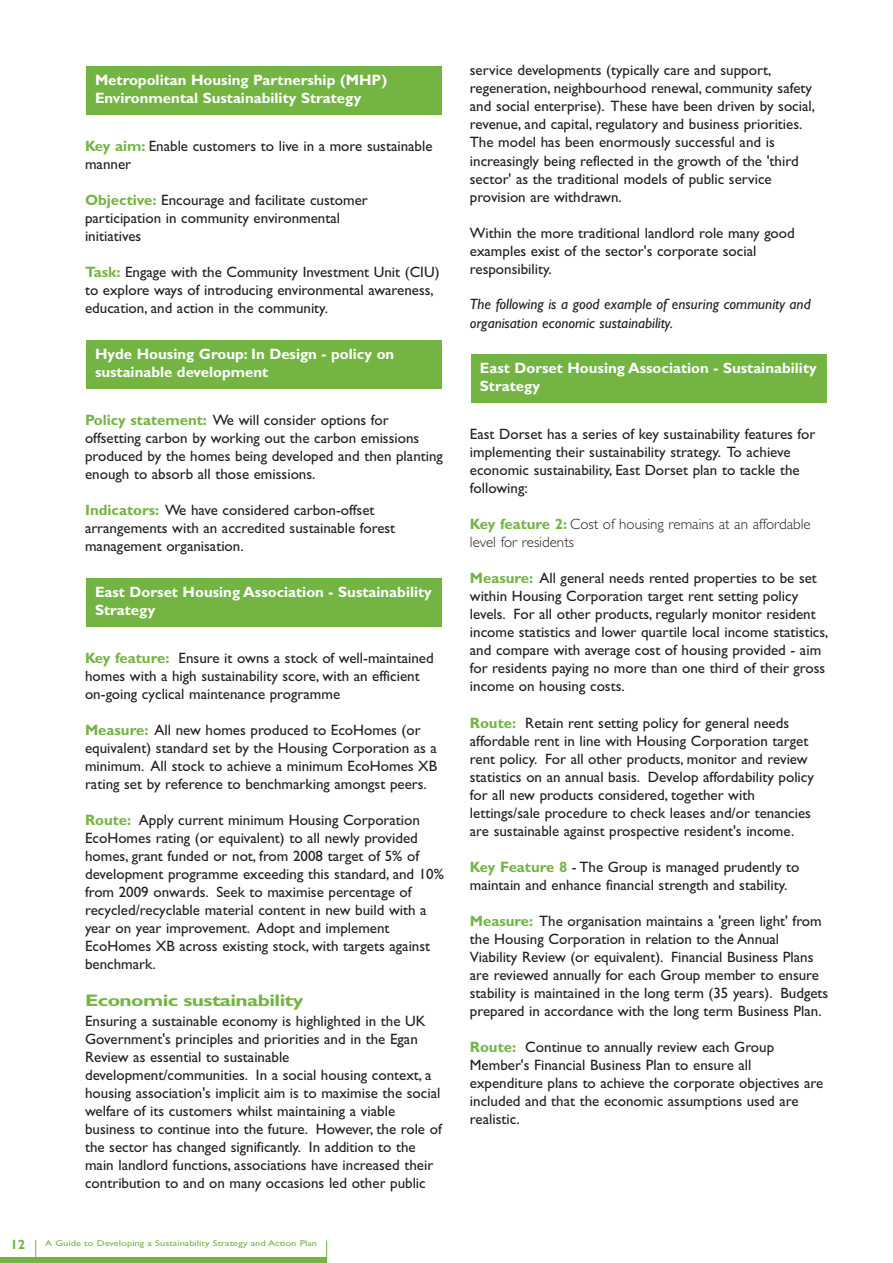
<style>
.page{position:relative;width:893px;height:1263px;background:#fff}
.page>*{position:absolute;margin:0;border:0;box-sizing:border-box;transform-origin:0 0}
.t1{font:700 16.8px "Gill Sans";letter-spacing:-.03em;color:#74b443;scale:1.25 1}
.t2{font:15px/18px "Gill Sans";color:#231f20}
.t3{font:700 15px/18px "Gill Sans";color:#fff}
.t4{font:italic 15px/18.1px "Gill Sans";color:#231f20}
.t5{font:300 15px/18px "Gill Sans";color:#231f20}
.t6{font:700 13.5px "Gill Sans";color:#74b443}
.t7{font:8.4px "Gill Sans";color:#74b443;scale:1.25 1}
.s1{font-weight:700;color:#74b443}
</style>
<div class="page">
<div style="left:471px;top:355px;width:356px;height:48px;background:#74b443"></div>
<div style="left:87px;top:578px;width:355px;height:49px;background:#74b443"></div>
<div style="left:87px;top:341px;width:355px;height:48px;background:#74b443"></div>
<div style="left:87px;top:67px;width:355px;height:48px;background:#74b443"></div>
<div style="left:0;top:1257px;width:327px;height:6px;background:#74b443"></div>
<svg style="left:326px;top:1240px;width:1px;height:17px"></svg>
<svg style="left:35px;top:1240px;width:1px;height:17px"></svg>
<p class="t3" style="left:95px;top:73px;width:294px">Metropolitan Housing Partnership (MHP)<br>Environmental Sustainability Strategy</p>
<p class="t2" style="left:85px;top:137px;width:349px"><span class="s1">Key aim:</span> Enable customers to live in a more sustainable manner</p>
<p class="t2" style="left:85px;top:191px;width:284px"><span class="s1">Objective:</span> Encourage and facilitate customer participation in community environmental initiatives</p>
<p class="t2" style="left:85px;top:263px;width:356px"><span class="s1">Task:</span> Engage with the Community Investment Unit (CIU) to explore ways of introducing environmental awareness, education, and action in the community.</p>
<p class="t3" style="left:95px;top:347px;width:301px">Hyde Housing Group: In Design - policy on sustainable development</p>
<p class="t2" style="left:85px;top:411px;width:359px"><span class="s1">Policy statement:</span> We will consider options for offsetting carbon by working out the carbon emissions produced by the homes being developed and then planting enough to absorb all those emissions.</p>
<p class="t2" style="left:85px;top:501px;width:312px"><span class="s1">Indicators:</span> We have considered carbon-offset arrangements with an accredited sustainable forest management organisation.</p>
<p class="t3" style="left:95px;top:584px;width:338px">East Dorset Housing Association - Sustainability<br>Strategy</p>
<p class="t2" style="left:85px;top:649px;width:350px"><span class="s1">Key feature:</span> Ensure it owns a stock of well-maintained homes with a high sustainability score, with an efficient on-going cyclical maintenance programme</p>
<p class="t2" style="left:85px;top:721px;width:354px"><span class="s1">Measure:</span> All new homes produced to EcoHomes (or equivalent) standard set by the Housing Corporation as a minimum. All stock to achieve a minimum EcoHomes XB rating set by reference to benchmarking amongst peers.</p>
<p class="t2" style="left:85px;top:811px;width:360px"><span class="s1">Route:</span> Apply current minimum Housing Corporation EcoHomes rating (or equivalent) to all newly provided homes, grant funded or not, from 2008 target of 5% of development programme exceeding this standard, and 10% from 2009 onwards. Seek to maximise percentage of recycled/recyclable material content in new build with a year on year improvement. Adopt and implement EcoHomes XB across existing stock, with targets against benchmark.</p>
<p class="t1" style="left:85px;top:994px;width:176px">Economic sustainability</p>
<p class="t2" style="left:85px;top:1012px;width:358px">Ensuring a sustainable economy is highlighted in the UK Government's principles and priorities and in the Egan Review as essential to sustainable development/communities. In a social housing context, a housing association's implicit aim is to maximise the social welfare of its customers whilst maintaining a viable business to continue into the future. However, the role of the sector has changed significantly. In addition to the main landlord functions, associations have increased their contribution to and on many occasions led other public</p>
<p class="t6" style="left:10px;top:1239px;width:16px">12</p>
<p class="t7" style="left:45px;top:1238px;width:219px">A Guide to Developing a Sustainability Strategy and Action Plan</p>
<p class="t2" style="left:470px;top:61px;width:347px">service developments (typically care and support, regeneration, neighbourhood renewal, community safety and social enterprise). These have been driven by social, revenue, and capital, regulatory and business priorities.<br>The model has been enormously successful and is increasingly being reflected in the growth of the 'third sector' as the traditional models of public service provision are withdrawn.</p>
<p class="t2" style="left:470px;top:223px;width:326px">Within the more traditional landlord role many good examples exist of the sector's corporate social responsibility.</p>
<p class="t4" style="left:470px;top:297px;width:342px">The following is a good example of ensuring community and organisation economic sustainability.</p>
<p class="t3" style="left:480px;top:361px;width:338px">East Dorset Housing Association - Sustainability<br>Strategy</p>
<p class="t2" style="left:470px;top:425px;width:347px">East Dorset has a series of key sustainability features for implementing their sustainability strategy. To achieve economic sustainability, East Dorset plan to tackle the following:</p>
<p class="t5" style="left:470px;top:515px;width:342px"><span class="s1">Key feature 2:</span> Cost of housing remains at an affordable level for residents</p>
<p class="t2" style="left:470px;top:569px;width:360px"><span class="s1">Measure:</span> All general needs rented properties to be set within Housing Corporation target rent setting policy levels. For all other products, regularly monitor resident income statistics and lower quartile local income statistics, and compare with average cost of housing provided - aim for residents paying no more than one third of their gross income on housing costs.</p>
<p class="t2" style="left:470px;top:713px;width:346px"><span class="s1">Route:</span> Retain rent setting policy for general needs affordable rent in line with Housing Corporation target rent policy. For all other products, monitor and review statistics on an annual basis. Develop affordability policy for all new products considered, together with lettings/sale procedure to check leases and/or tenancies are sustainable against prospective resident's income.</p>
<p class="t2" style="left:470px;top:857px;width:331px"><span class="s1">Key Feature 8</span> - The Group is managed prudently to maintain and enhance financial strength and stability.</p>
<p class="t2" style="left:470px;top:911px;width:360px"><span class="s1">Measure:</span> The organisation maintains a 'green light' from the Housing Corporation in relation to the Annual Viability Review (or equivalent). Financial Business Plans are reviewed annually for each Group member to ensure stability is maintained in the long term (35 years). Budgets prepared in accordance with the long term Business Plan.</p>
<p class="t2" style="left:470px;top:1037px;width:355px"><span class="s1">Route:</span> Continue to annually review each Group Member's Financial Business Plan to ensure all expenditure plans to achieve the corporate objectives are included and that the economic assumptions used are realistic.</p>
</div>
